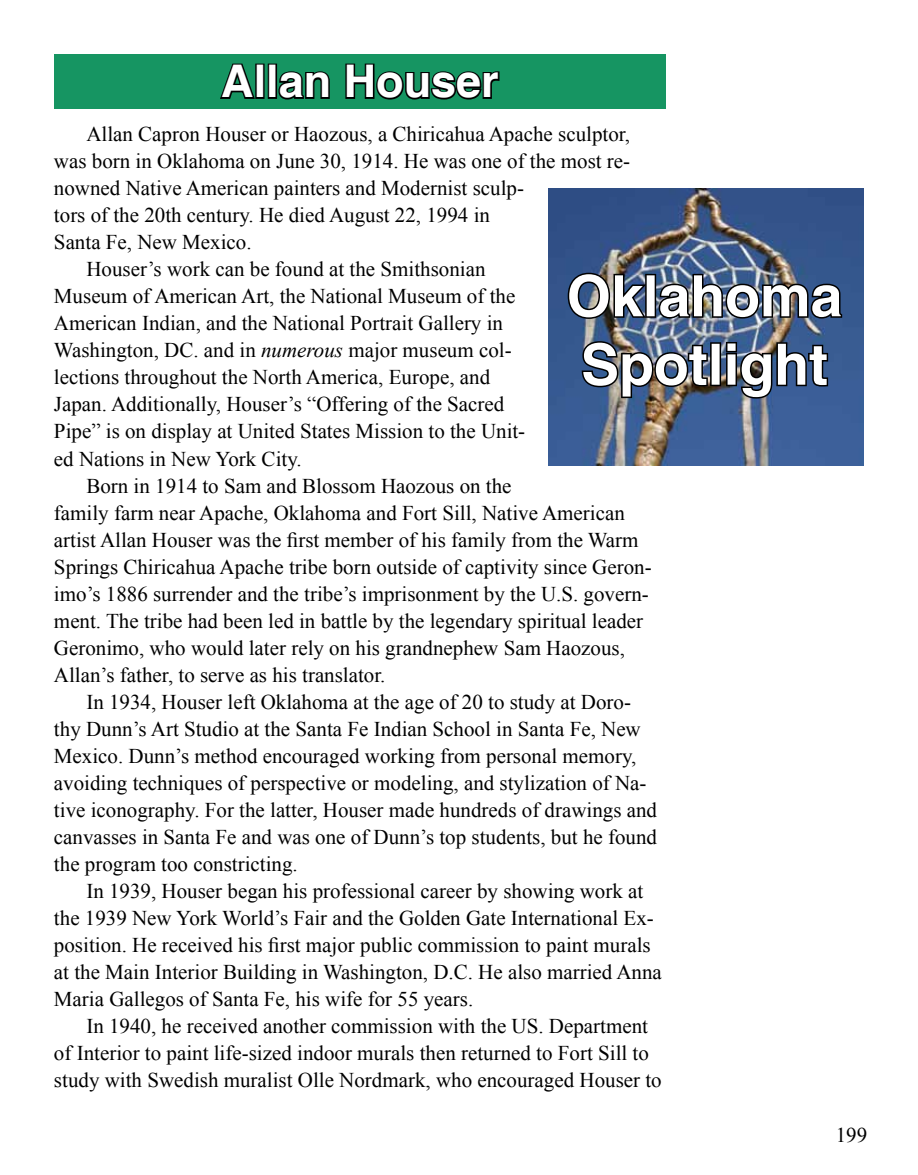
<style>
.page{position:relative;width:918px;height:1175px;background:#fff}
.page>*{position:absolute;margin:0;border:0;box-sizing:border-box;transform-origin:0 0}
.t1{font:700 57px/68.4px "Helvetica";color:#fff}
.t2{font:700 45px "Helvetica";color:#fff}
.t3{font:21px "Times New Roman";color:#000}
.s1{font-style:italic}
</style>
<div class="page">
<div style="left:54px;top:54px;width:612px;height:54px;background:#169562"></div>
<svg style="left:220px;top:63px;width:110px;height:37px"></svg>
<svg style="left:345px;top:63px;width:155px;height:37px"></svg>
<img style="left:549px;top:189px;width:315px;height:276px">
<img style="left:566px;top:249px;width:278px;height:71px">
<img style="left:580px;top:339px;width:250px;height:61px">
<h2 class="t2" style="left:221px;top:54px;width:279px">Allan Houser</h2>
<p class="t3" style="left:86px;top:120px;width:545px">Allan Capron Houser or Haozous, a Chiricahua Apache sculptor,</p>
<p class="t3" style="left:54px;top:147px;width:578px">was born in Oklahoma on June 30, 1914. He was one of the most re-</p>
<p class="t3" style="left:54px;top:174px;width:472px">nowned Native American painters and Modernist sculp-</p>
<p class="t3" style="left:54px;top:201px;width:438px">tors of the 20th century. He died August 22, 1994 in</p>
<p class="t3" style="left:54px;top:228px;width:199px">Santa Fe, New Mexico.</p>
<p class="t3" style="left:86px;top:255px;width:401px">Houser’s work can be found at the Smithsonian</p>
<p class="t3" style="left:54px;top:282px;width:463px">Museum of American Art, the National Museum of the</p>
<p class="t3" style="left:54px;top:309px;width:451px">American Indian, and the National Portrait Gallery in</p>
<p class="t3" style="left:54px;top:336px;width:459px">Washington, DC. and in <span class="s1">numerous</span> major museum col-</p>
<p class="t3" style="left:54px;top:363px;width:438px">lections throughout the North America, Europe, and</p>
<p class="t3" style="left:54px;top:390px;width:452px">Japan. Additionally, Houser’s “Offering of the Sacred</p>
<p class="t3" style="left:54px;top:417px;width:473px">Pipe” is on display at United States Mission to the Unit-</p>
<p class="t3" style="left:54px;top:444px;width:249px">ed Nations in New York City.</p>
<p class="t3" style="left:86px;top:471px;width:427px">Born in 1914 to Sam and Blossom Haozous on the</p>
<p class="t3" style="left:54px;top:498px;width:572px">family farm near Apache, Oklahoma and Fort Sill, Native American</p>
<p class="t3" style="left:54px;top:525px;width:586px">artist Allan Houser was the first member of his family from the Warm</p>
<p class="t3" style="left:54px;top:552px;width:599px">Springs Chiricahua Apache tribe born outside of captivity since Geron-</p>
<p class="t3" style="left:54px;top:579px;width:596px">imo’s 1886 surrender and the tribe’s imprisonment by the U.S. govern-</p>
<p class="t3" style="left:54px;top:606px;width:591px">ment. The tribe had been led in battle by the legendary spiritual leader</p>
<p class="t3" style="left:54px;top:633px;width:572px">Geronimo, who would later rely on his grandnephew Sam Haozous,</p>
<p class="t3" style="left:54px;top:660px;width:333px">Allan’s father, to serve as his translator.</p>
<p class="t3" style="left:86px;top:687px;width:546px">In 1934, Houser left Oklahoma at the age of 20 to study at Doro-</p>
<p class="t3" style="left:54px;top:714px;width:588px">thy Dunn’s Art Studio at the Santa Fe Indian School in Santa Fe, New</p>
<p class="t3" style="left:54px;top:741px;width:584px">Mexico. Dunn’s method encouraged working from personal memory,</p>
<p class="t3" style="left:54px;top:768px;width:594px">avoiding techniques of perspective or modeling, and stylization of Na-</p>
<p class="t3" style="left:54px;top:795px;width:605px">tive iconography. For the latter, Houser made hundreds of drawings and</p>
<p class="t3" style="left:54px;top:822px;width:605px">canvasses in Santa Fe and was one of Dunn’s top students, but he found</p>
<p class="t3" style="left:54px;top:849px;width:245px">the program too constricting.</p>
<p class="t3" style="left:86px;top:876px;width:558px">In 1939, Houser began his professional career by showing work at</p>
<p class="t3" style="left:54px;top:903px;width:601px">the 1939 New York World’s Fair and the Golden Gate International Ex-</p>
<p class="t3" style="left:54px;top:930px;width:598px">position. He received his first major public commission to paint murals</p>
<p class="t3" style="left:54px;top:957px;width:609px">at the Main Interior Building in Washington, D.C. He also married Anna</p>
<p class="t3" style="left:54px;top:984px;width:421px">Maria Gallegos of Santa Fe, his wife for 55 years.</p>
<p class="t3" style="left:86px;top:1011px;width:563px">In 1940, he received another commission with the US. Department</p>
<p class="t3" style="left:54px;top:1038px;width:596px">of Interior to paint life-sized indoor murals then returned to Fort Sill to</p>
<p class="t3" style="left:54px;top:1065px;width:609px">study with Swedish muralist Olle Nordmark, who encouraged Houser to</p>
<h1 class="t1" style="left:567px;top:265px;width:277px">Oklahoma<br>Spotlight</h1>
<p class="t3" style="left:836px;top:1121px;width:33px">199</p>
</div>
